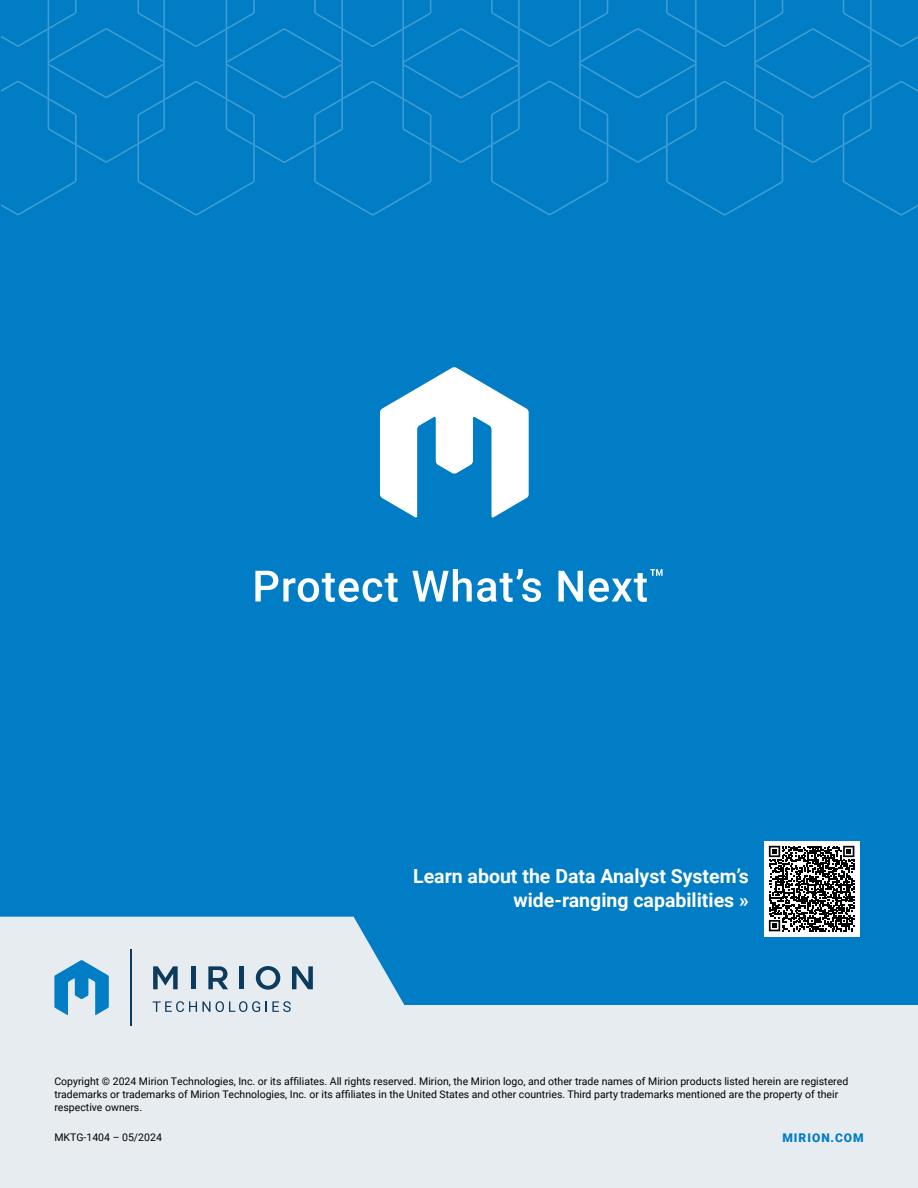
<style>
.page{position:relative;width:918px;height:1188px;background:#007dc5}
.page>*{position:absolute;margin:0;border:0;box-sizing:border-box;transform-origin:0 0}
.t1{font:700 19.5px/24px "Roboto";color:#fff;text-align:right}
.t2{font:900 12px "Roboto";letter-spacing:.085em;color:#007dc5}
.t3{font:10.5px/12.6px "Roboto";color:#000}
</style>
<div class="page">
<div style="left:0;top:1006px;width:918px;height:182px;background:#e7ecf0"></div>
<hr style="left:130px;top:950px;width:2px;height:76px;background:#0c3b5d">
<svg style="left:0;top:917px;width:411px;height:98px"></svg>
<svg style="left:2px;top:0;width:916px;height:215px"></svg>
<svg style="left:380px;top:367px;width:149px;height:151px"></svg>
<svg style="left:255px;top:571px;width:143px;height:31px"></svg>
<svg style="left:412px;top:569px;width:129px;height:33px"></svg>
<svg style="left:558px;top:571px;width:25px;height:31px"></svg>
<svg style="left:589px;top:569px;width:74px;height:33px"></svg>
<div style="left:764px;top:841px;width:95px;height:95px;background:#fff"></div>
<svg style="left:768px;top:845px;width:87px;height:87px"></svg>
<svg style="left:769px;top:846px;width:85px;height:85px"></svg>
<h1 class="t1" style="left:413px;top:864px;width:337px">Learn about the Data Analyst System’s wide-ranging capabilities »</h1>
<p class="t3" style="left:54px;top:1075px;width:795px">Copyright © 2024 Mirion Technologies, Inc. or its affiliates. All rights reserved. Mirion, the Mirion logo, and other trade names of Mirion products listed herein are registered trademarks or trademarks of Mirion Technologies, Inc. or its affiliates in the United States and other countries. Third party trademarks mentioned are the property of their respective owners.</p>
<p class="t3" style="left:54px;top:1130px;width:109px">MKTG-1404 – 05/2024</p>
<p class="t2" style="left:782px;top:1129px;width:83px">MIRION.COM</p>
</div>
